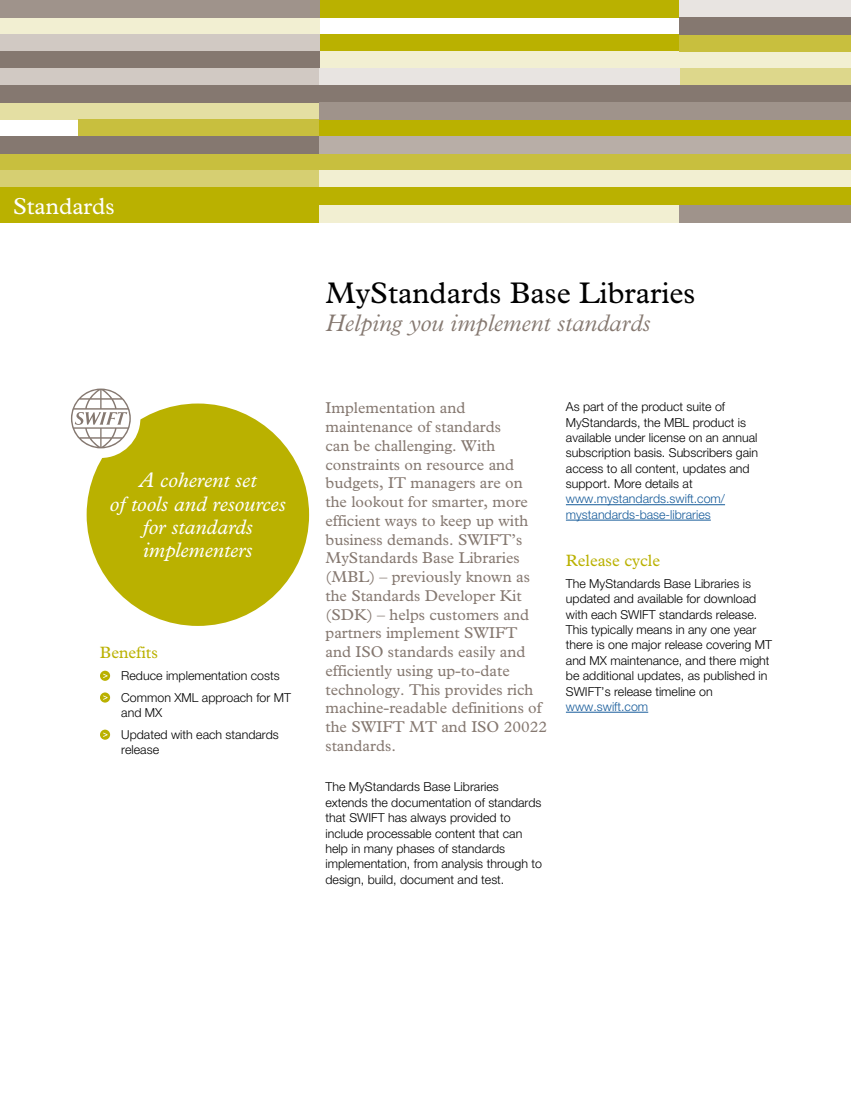
<style>
.page{position:relative;width:851px;height:1106px;background:#fff}
.page>*{position:absolute;margin:0;border:0;box-sizing:border-box;transform-origin:0 0}
._03__Headline_Title{font:30px "Plantin Std";color:#000}
._04__Subtitle{font:italic 300 24px "Plantin Std";color:#857870}
.t1{font:23.25px "Plantin Std";color:#fff}
._06__SWIFT_Device_te{font:italic 21px/23.2px "Plantin Std";color:#fff;text-align:center}
._07__Key_benefits_ti{font:16.5px "Plantin Std";color:#bab100}
._05__Introduction_te{font:15.75px/18.8px "Plantin Std";color:#857870}
._09__Main_body_text{font:300 12.3px/15.3px "Helvetica Neue LT Std";color:#000}
.s1{color:#165b9a}
</style>
<div class="page">
<div style="left:87px;top:403px;width:222px;height:223px;background:#bab100;border-radius:50%"></div>
<div style="left:61px;top:379px;width:79px;height:79px;background:#fff;border-radius:50%"></div>
<svg style="left:71px;top:388px;width:60px;height:60px"></svg>
<hr style="left:566px;top:504px;width:159px;height:1px;background:#165b9a">
<hr style="left:566px;top:520px;width:144px;height:1px;background:#165b9a">
<hr style="left:566px;top:712px;width:82px;height:1px;background:#165b9a">
<div style="left:100px;top:670px;width:10px;height:11px;background:#bab100;border-radius:50%"></div>
<svg style="left:103px;top:673px;width:5px;height:5px"></svg>
<svg style="left:100px;top:692px;width:10px;height:10px"></svg>
<svg style="left:103px;top:695px;width:5px;height:5px"></svg>
<svg style="left:100px;top:729px;width:10px;height:10px"></svg>
<svg style="left:103px;top:732px;width:5px;height:5px"></svg>
<div style="left:0;top:17px;width:319px;height:17px;background:#f2efd2"></div>
<div style="left:0;top:102px;width:319px;height:18px;background:#e4dfa3"></div>
<div style="left:79px;top:120px;width:240px;height:17px;background:#c8bf3e"></div>
<div style="left:0;top:154px;width:319px;height:17px;background:#c8bf3e"></div>
<div style="left:0;top:171px;width:319px;height:17px;background:#d6cf72"></div>
<div style="left:0;top:205px;width:319px;height:17px;background:#bab100"></div>
<div style="left:319px;top:0;width:360px;height:17px;background:#bab100"></div>
<div style="left:319px;top:34px;width:360px;height:17px;background:#bab100"></div>
<div style="left:319px;top:51px;width:531px;height:17px;background:#f2efd2"></div>
<div style="left:319px;top:120px;width:531px;height:17px;background:#bab100"></div>
<div style="left:319px;top:154px;width:531px;height:17px;background:#c8bf3e"></div>
<div style="left:319px;top:171px;width:531px;height:17px;background:#f2efd2"></div>
<div style="left:0;top:188px;width:850px;height:17px;background:#bab100"></div>
<div style="left:319px;top:205px;width:360px;height:17px;background:#f2efd2"></div>
<div style="left:679px;top:34px;width:171px;height:17px;background:#c8bf3e"></div>
<div style="left:679px;top:68px;width:171px;height:17px;background:#ddd78b"></div>
<div style="left:0;top:0;width:319px;height:17px;background:#9f938b"></div>
<div style="left:0;top:34px;width:319px;height:17px;background:#d1c9c3"></div>
<div style="left:0;top:51px;width:319px;height:17px;background:#857870"></div>
<div style="left:0;top:68px;width:319px;height:17px;background:#d1c9c3"></div>
<div style="left:0;top:137px;width:319px;height:17px;background:#857870"></div>
<div style="left:319px;top:68px;width:360px;height:17px;background:#e8e4e1"></div>
<div style="left:0;top:85px;width:850px;height:17px;background:#857870"></div>
<div style="left:319px;top:102px;width:531px;height:18px;background:#9f938b"></div>
<div style="left:319px;top:137px;width:531px;height:17px;background:#b8aea7"></div>
<div style="left:679px;top:0;width:171px;height:17px;background:#e8e4e1"></div>
<div style="left:679px;top:17px;width:171px;height:17px;background:#857870"></div>
<div style="left:679px;top:205px;width:171px;height:17px;background:#9f938b"></div>
<p class="t1" style="left:13px;top:193px;width:103px">Standards</p>
<p class="_06__SWIFT_Device_te" style="left:110px;top:468px;width:177px">A coherent set<br>of tools and resources for standards implementers</p>
<p class="_07__Key_benefits_ti" style="left:100px;top:643px;width:59px">Benefits</p>
<p class="_09__Main_body_text" style="left:121px;top:667px;width:160px">Reduce implementation costs</p>
<p class="_09__Main_body_text" style="left:121px;top:689px;width:171px">Common XML approach for MT and MX</p>
<p class="_09__Main_body_text" style="left:121px;top:726px;width:159px">Updated with each standards release</p>
<p class="_03__Headline_Title" style="left:325px;top:276px;width:371px">MyStandards Base Libraries</p>
<p class="_04__Subtitle" style="left:325px;top:310px;width:326px">Helping you implement standards</p>
<p class="_05__Introduction_te" style="left:325px;top:399px;width:223px">Implementation and maintenance of standards<br>can be challenging. With constraints on resource and budgets, IT managers are on the lookout for smarter, more efficient ways to keep up with business demands. SWIFT’s<br>MyStandards Base Libraries (MBL) – previously known as the Standards Developer Kit (SDK) – helps customers and partners implement SWIFT<br>and ISO standards easily and efficiently using up-to-date technology. This provides rich machine-readable definitions of the SWIFT MT and ISO 20022 standards.</p>
<p class="_09__Main_body_text" style="left:325px;top:779px;width:218px">The MyStandards Base Libraries extends the documentation of standards that SWIFT has always provided to include processable content that can help in many phases of standards implementation, from analysis through to design, build, document and test.</p>
<p class="_09__Main_body_text" style="left:566px;top:399px;width:194px">As part of the product suite of<br>MyStandards, the MBL product is available under license on an annual subscription basis. Subscribers gain access to all content, updates and support. More details at <span class="s1">www.mystandards.swift.com/ mystandards-base-libraries</span></p>
<p class="_07__Key_benefits_ti" style="left:566px;top:551px;width:96px">Release cycle</p>
<p class="_09__Main_body_text" style="left:566px;top:575px;width:207px">The MyStandards Base Libraries is updated and available for download with each SWIFT standards release.<br>This typically means in any one year there is one major release covering MT and MX maintenance, and there might be additional updates, as published in<br>SWIFT’s release timeline on <span class="s1">www.swift.com</span></p>
</div>
